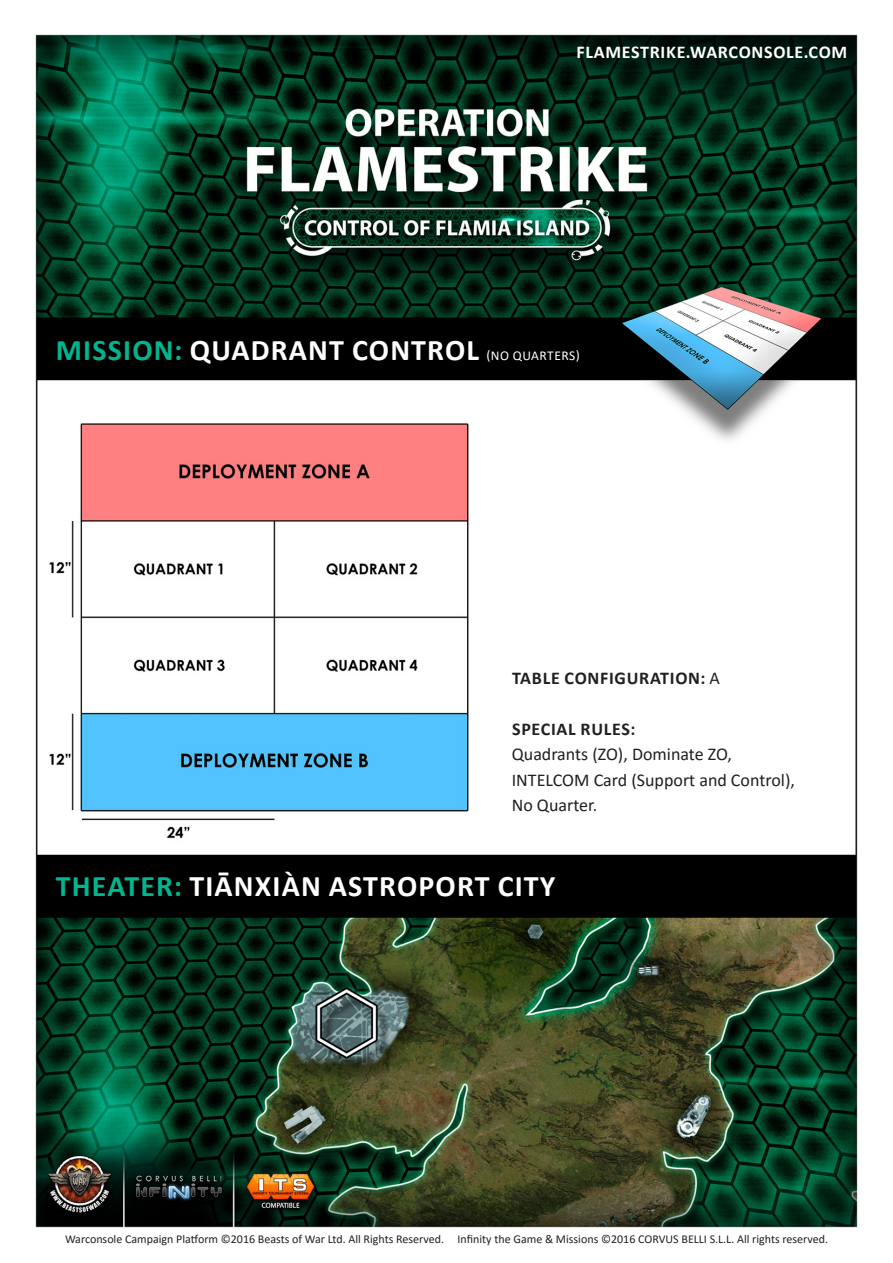
<style>
.page{position:relative;width:893px;height:1263px;background:#fff}
.page>*{position:absolute;margin:0;border:0;box-sizing:border-box;transform-origin:0 0}
.t1{font:700 30px "Calibri";letter-spacing:.04em;color:#fff}
.t2{font:18px/25.5px "Calibri";color:#231f20}
.t3{font:700 18px "Calibri";letter-spacing:.04em;color:#231f20}
.t4{font:700 18px "Calibri";letter-spacing:.04em;color:#fff}
.t5{font:13.5px "Calibri";letter-spacing:.04em;color:#fff}
.t6{font:12px "Calibri";color:#231f20}
.s1{color:#00b58f}
.s2{font-weight:400}
</style>
<div class="page">
<img style="left:35px;top:34px;width:823px;height:1194px">
<p class="t4" style="left:576px;top:39px;width:272px">FLAMESTRIKE.WARCONSOLE.COM</p>
<p class="t1" style="left:56px;top:328px;width:425px"><span class="s1">MISSION:</span> QUADRANT CONTROL</p>
<p class="t5" style="left:487px;top:346px;width:95px">(NO QUARTERS)</p>
<p class="t3" style="left:512px;top:665px;width:209px">TABLE CONFIGURATION: <span class="s2">A</span></p>
<p class="t3" style="left:512px;top:716px;width:125px">SPECIAL RULES:</p>
<p class="t2" style="left:512px;top:741px;width:285px">Quadrants (ZO), Dominate ZO,<br>INTELCOM Card (Support and Control),<br>No Quarter.</p>
<p class="t1" style="left:56px;top:865px;width:501px"><span class="s1">THEATER:</span> TIĀNXIÀN ASTROPORT CITY</p>
<p class="t6" style="left:65px;top:1231px;width:764px">Warconsole Campaign Platform ©2016 Beasts of War Ltd. All Rights Reserved. Infinity the Game &amp; Missions ©2016 CORVUS BELLI S.L.L. All rights reserved.</p>
</div>
